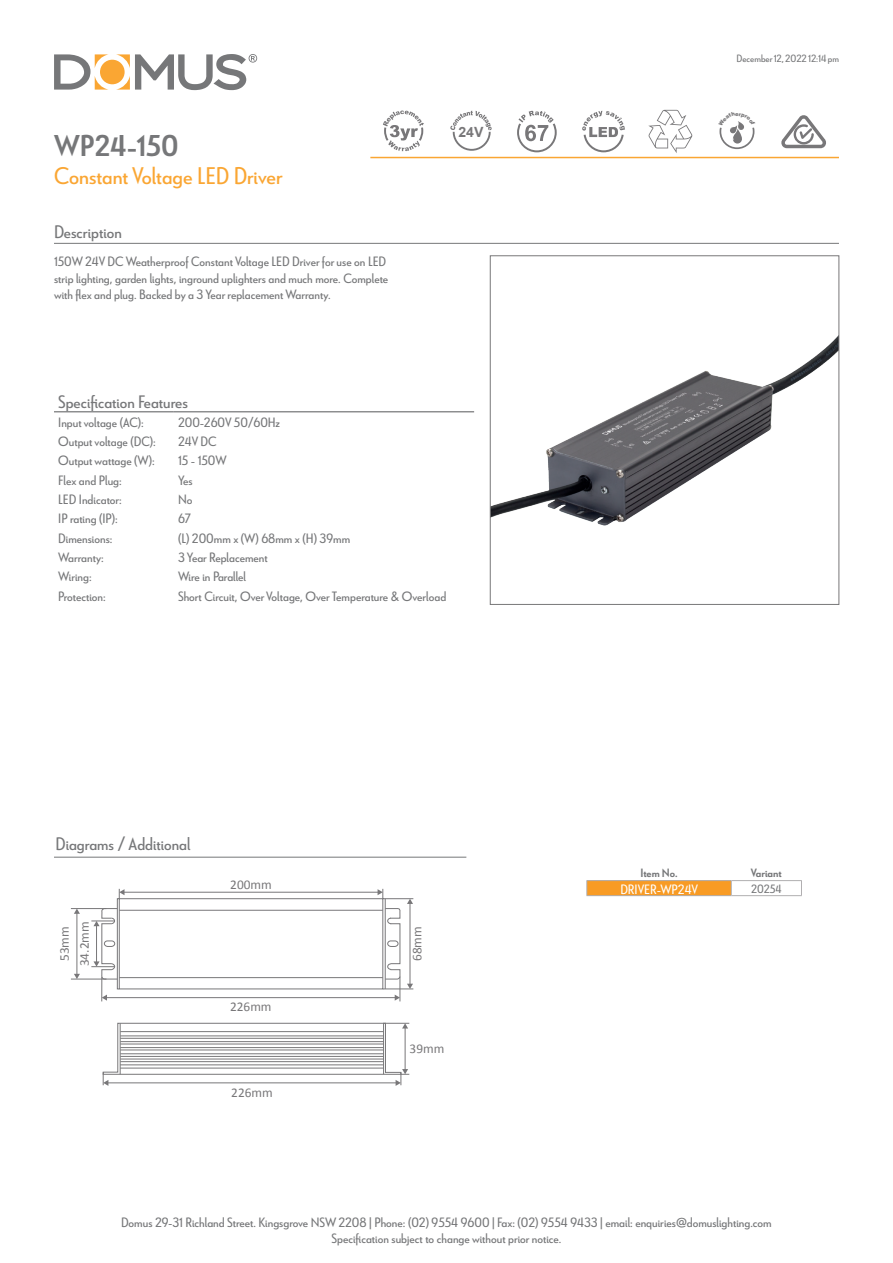
<style>
.page{position:relative;width:893px;height:1263px;background:#fff}
.page>*{position:absolute;margin:0;border:0;box-sizing:border-box;transform-origin:0 0}
.t1{font:700 30px "Le Havre";color:#767779}
.t2{font:24px "Le Havre";color:#faa633}
.t3{font:18px "Le Havre";color:#767779}
.t4{font:700 14.1px "Arial";color:#787779}
.t5{font:13.5px/16.2px "Le Havre";color:#767779;text-align:center}
.t6{font:13.5px "Le Havre";color:#fff}
.t7{font:13.35px/20px "Calibri";color:#787779;text-align:center}
.t8{font:700 12px "Le Havre";color:#767779}
.t9{font:12px "Le Havre";color:#767779}
.t10{font:10.5px "Le Havre";color:#767779}
</style>
<div class="page">
<svg style="left:54px;top:54px;width:55px;height:36px"></svg>
<svg style="left:116px;top:54px;width:141px;height:36px"></svg>
<div style="left:100px;top:60px;width:25px;height:24px;background:#faa633;border-radius:50%"></div>
<hr style="left:370px;top:157px;width:469px;height:1px;background:#faa633">
<hr style="left:54px;top:243px;width:785px;height:1px;background:#767779">
<hr style="left:54px;top:857px;width:412px;height:1px;background:#767779">
<svg style="left:582px;top:111px;width:43px;height:41px"></svg>
<svg style="left:648px;top:110px;width:44px;height:43px"></svg>
<svg style="left:781px;top:115px;width:45px;height:33px"></svg>
<svg style="left:517px;top:111px;width:40px;height:41px"></svg>
<svg style="left:383px;top:111px;width:41px;height:40px"></svg>
<hr style="left:54px;top:411px;width:120px;height:1px;background:#57585a">
<hr style="left:174px;top:411px;width:300px;height:1px;background:#57585a">
<img style="left:492px;top:337px;width:345px;height:189px">
<div style="left:490px;top:255px;width:349px;height:350px;border:1px solid #787779"></div>
<svg style="left:586px;top:881px;width:216px;height:14px"></svg>
<hr style="left:586px;top:895px;width:145px;height:1px;background:#b1afb1">
<hr style="left:731px;top:895px;width:71px;height:1px;background:#b1afb1">
<hr style="left:586px;top:880px;width:145px;height:1px;background:#b1afb1">
<hr style="left:731px;top:880px;width:71px;height:1px;background:#b1afb1">
<svg style="left:387px;top:940px;width:12px;height:7px"></svg>
<hr style="left:71px;top:908px;width:35px;height:1px;background:#787779">
<hr style="left:71px;top:979px;width:35px;height:1px;background:#787779">
<hr style="left:77px;top:913px;width:1px;height:62px;background:#787779">
<svg style="left:74px;top:909px;width:6px;height:5px"></svg>
<svg style="left:74px;top:974px;width:6px;height:5px"></svg>
<hr style="left:383px;top:989px;width:30px;height:1px;background:#787779">
<hr style="left:410px;top:903px;width:1px;height:81px;background:#787779">
<svg style="left:407px;top:984px;width:6px;height:5px"></svg>
<div style="left:119px;top:898px;width:264px;height:91px;border:1px solid #787779"></div>
<hr style="left:385px;top:899px;width:1px;height:90px;background:#787779">
<hr style="left:119px;top:910px;width:264px;height:1px;background:#787779">
<hr style="left:119px;top:977px;width:264px;height:1px;background:#787779">
<hr style="left:106px;top:997px;width:290px;height:1px;background:#787779">
<svg style="left:385px;top:963px;width:16px;height:38px"></svg>
<hr style="left:124px;top:892px;width:254px;height:1px;background:#787779">
<svg style="left:91px;top:888px;width:34px;height:113px"></svg>
<svg style="left:378px;top:888px;width:36px;height:36px"></svg>
<svg style="left:103px;top:1023px;width:307px;height:63px"></svg>
<svg style="left:450px;top:111px;width:42px;height:40px"></svg>
<svg style="left:719px;top:121px;width:36px;height:28px"></svg>
<h1 class="t1" style="left:54px;top:127px;width:126px">WP24-150</h1>
<h2 class="t2" style="left:54px;top:162px;width:230px">Constant Voltage LED Driver</h2>
<h3 class="t3" style="left:54px;top:221px;width:69px">Description</h3>
<p class="t5" style="left:54px;top:253px;width:336px;text-align:left">150W 24V DC Weatherproof Constant Voltage LED Driver for use on LED strip lighting, garden lights, inground uplighters and much more. Complete with flex and plug. Backed by a 3 Year replacement Warranty.</p>
<p class="t4" style="left:458px;top:123px;width:27px">24V</p>
<h3 class="t3" style="left:58px;top:391px;width:131px">Specification Features</h3>
<p class="t5" style="left:58px;top:414px;width:87px">Input voltage (AC):</p>
<p class="t5" style="left:178px;top:414px;width:104px">200-260V 50/60Hz</p>
<p class="t5" style="left:58px;top:433px;width:99px">Output voltage (DC):</p>
<p class="t5" style="left:178px;top:433px;width:40px">24V DC</p>
<p class="t5" style="left:58px;top:452px;width:98px">Output wattage (W):</p>
<p class="t5" style="left:178px;top:452px;width:50px">15 - 150W</p>
<p class="t5" style="left:58px;top:472px;width:65px">Flex and Plug:</p>
<p class="t5" style="left:178px;top:472px;width:16px">Yes</p>
<p class="t5" style="left:58px;top:491px;width:65px">LED Indicator:</p>
<p class="t5" style="left:178px;top:491px;width:16px">No</p>
<p class="t5" style="left:58px;top:510px;width:61px">IP rating (IP):</p>
<p class="t5" style="left:178px;top:510px;width:14px">67</p>
<p class="t5" style="left:58px;top:530px;width:56px">Dimensions:</p>
<p class="t5" style="left:178px;top:530px;width:174px">(L) 200mm x (W) 68mm x (H) 39mm</p>
<p class="t5" style="left:58px;top:549px;width:47px">Warranty:</p>
<p class="t5" style="left:178px;top:549px;width:91px">3 Year Replacement</p>
<p class="t5" style="left:58px;top:568px;width:35px">Wiring:</p>
<p class="t5" style="left:178px;top:568px;width:70px">Wire in Parallel</p>
<p class="t5" style="left:58px;top:587px;width:49px">Protection:</p>
<p class="t5" style="left:178px;top:587px;width:270px">Short Circuit, Over Voltage, Over Temperature &amp; Overload</p>
<h3 class="t3" style="left:56px;top:833px;width:136px">Diagrams / Additional</h3>
<p class="t7" style="left:230px;top:874px;width:43px">200mm</p>
<p class="t7" style="left:54px;top:966px;width:46px;rotate:-90deg">53mm<br>34.2mm</p>
<p class="t7" style="left:406px;top:961px;width:36px;rotate:-90deg">68mm</p>
<p class="t7" style="left:230px;top:996px;width:43px">226mm</p>
<p class="t7" style="left:231px;top:1082px;width:43px">226mm</p>
<p class="t7" style="left:410px;top:1038px;width:36px">39mm</p>
<p class="t10" style="left:737px;top:53px;width:104px">December 12, 2022 12:14 pm</p>
<p class="t8" style="left:640px;top:866px;width:39px">Item No.</p>
<p class="t8" style="left:751px;top:866px;width:33px">Variant</p>
<p class="t6" style="left:620px;top:881px;width:79px">DRIVER-WP24V</p>
<p class="t9" style="left:751px;top:882px;width:32px">20254</p>
<p class="t5" style="left:121px;top:1214px;width:652px">Domus 29-31 Richland Street. Kingsgrove NSW 2208 | Phone: (02) 9554 9600 | Fax: (02) 9554 9433 | email: enquiries@domuslighting.com<br>Specification subject to change without prior notice.</p>
</div>
